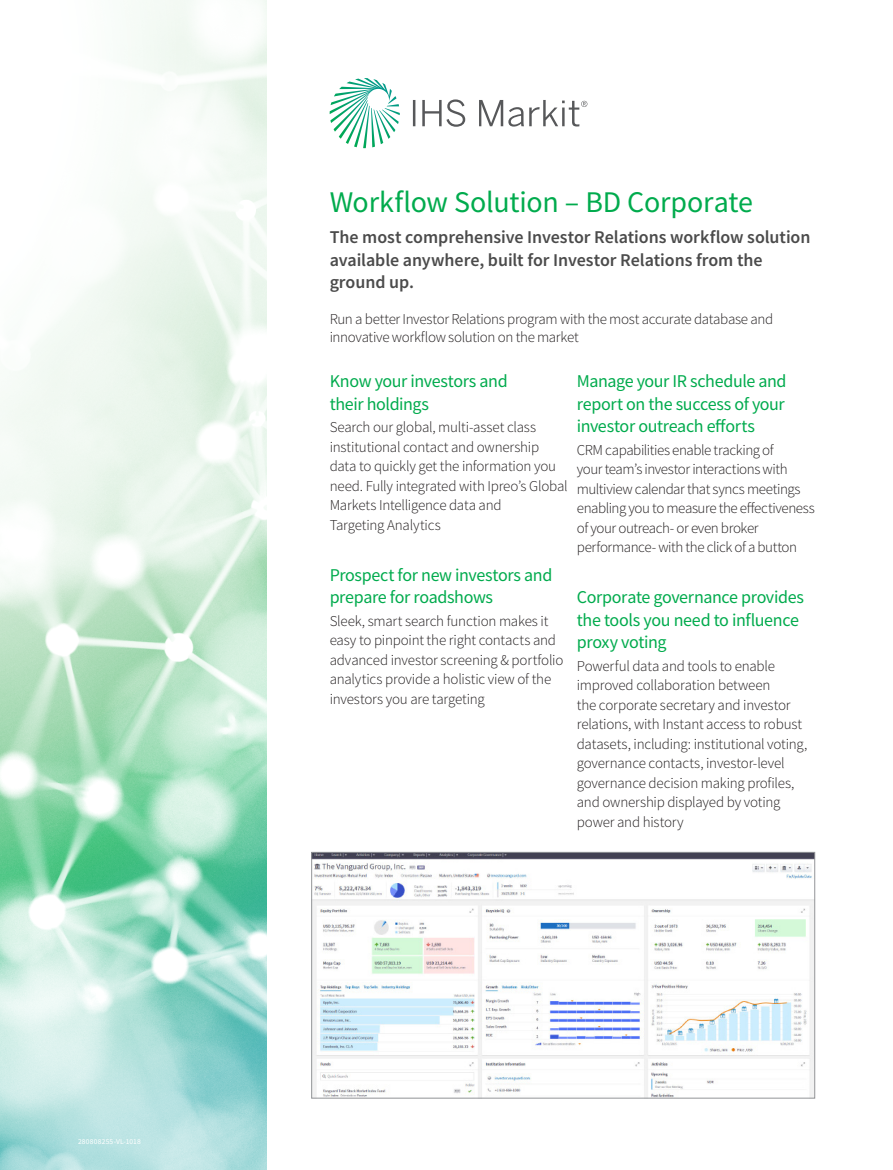
<style>
.page{position:relative;width:893px;height:1170px;background:#fff}
.page>*{position:absolute;margin:0;border:0;box-sizing:border-box;transform-origin:0 0}
.Factsheet_Title{font:30px "Source Sans Pro";letter-spacing:-.01em;color:#00ab4d}
.Heading_2{font:18px/22.5px "Source Sans Pro";letter-spacing:-.02em;color:#00ab4d}
.Factsheet_Sub-tite{font:600 18px/22.5px "Source Sans Pro";letter-spacing:-.005em;color:#4b4b4b}
.Body_3__default{font:300 15px/19.5px "Source Sans Pro";letter-spacing:-.015em;color:#231f20}
.Job_Reference{font:7.5px "Source Sans Pro";letter-spacing:.03em;color:#fff}
</style>
<div class="page">
<svg style="left:0;top:0;width:267px;height:1169px"></svg>
<svg style="left:330px;top:78px;width:70px;height:70px"></svg>
<svg style="left:413px;top:100px;width:2px;height:26px"></svg>
<svg style="left:422px;top:99px;width:43px;height:28px"></svg>
<svg style="left:479px;top:100px;width:108px;height:27px"></svg>
<img style="left:313px;top:853px;width:500px;height:243px">
<div style="left:311px;top:851px;width:504px;height:247px;border:1px solid #939598"></div>
<p class="Job_Reference" style="left:78px;top:1136px;width:64px">280808255-VL-1018</p>
<p class="Factsheet_Title" style="left:330px;top:182px;width:425px">Workflow Solution – BD Corporate</p>
<p class="Factsheet_Sub-tite" style="left:330px;top:226px;width:482px">The most comprehensive Investor Relations workflow solution available anywhere, built for Investor Relations from the ground up.</p>
<p class="Body_3__default" style="left:330px;top:310px;width:445px;line-height:18px">Run a better Investor Relations program with the most accurate database and innovative workflow solution on the market</p>
<p class="Heading_2" style="left:330px;top:370px;width:180px">Know your investors and their holdings</p>
<p class="Body_3__default" style="left:330px;top:417px;width:240px">Search our global, multi-asset class institutional contact and ownership data to quickly get the information you need. Fully integrated with Ipreo’s Global Markets Intelligence data and<br>Targeting Analytics</p>
<p class="Heading_2" style="left:330px;top:563px;width:224px">Prospect for new investors and prepare for roadshows</p>
<p class="Body_3__default" style="left:330px;top:611px;width:235px">Sleek, smart search function makes it easy to pinpoint the right contacts and advanced investor screening &amp; portfolio analytics provide a holistic view of the investors you are targeting</p>
<p class="Heading_2" style="left:577px;top:370px;width:211px;text-align:justify">Manage your IR schedule and report on the success of your investor outreach efforts</p>
<p class="Body_3__default" style="left:577px;top:440px;width:240px">CRM capabilities enable tracking of<br>your team’s investor interactions with multiview calendar that syncs meetings enabling you to measure the effectiveness of your outreach- or even broker performance- with the click of a button</p>
<p class="Heading_2" style="left:577px;top:586px;width:229px">Corporate governance provides the tools you need to influence proxy voting</p>
<p class="Body_3__default" style="left:577px;top:656px;width:232px">Powerful data and tools to enable improved collaboration between<br>the corporate secretary and investor relations, with Instant access to robust datasets, including: institutional voting, governance contacts, investor-level governance decision making profiles, and ownership displayed by voting power and history</p>
</div>
